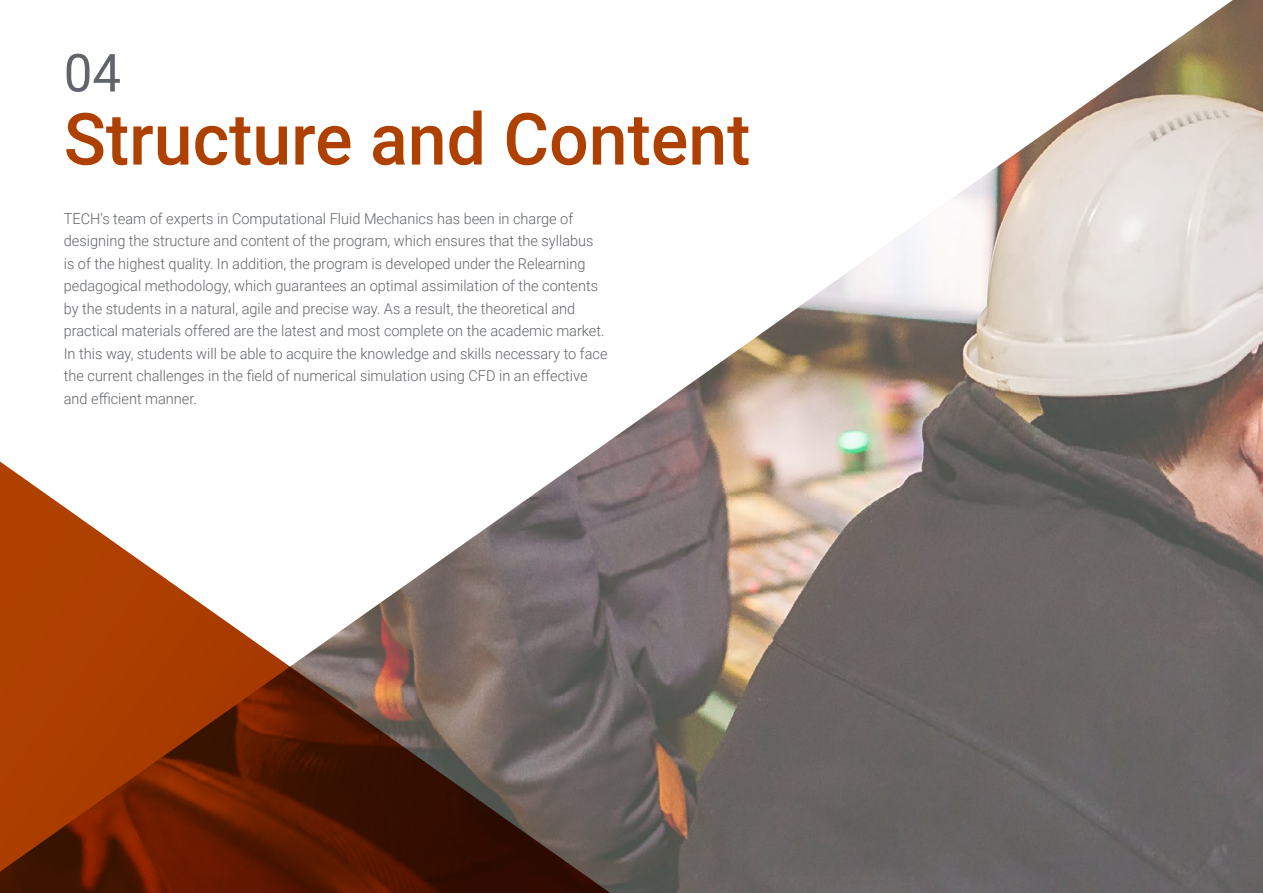
<style>
.page{position:relative;width:1263px;height:893px;background:#fff}
.page>*{position:absolute;margin:0;border:0;box-sizing:border-box;transform-origin:0 0}
.t1{font:500 72px "Roboto";color:#ae4000}
.t2{font:52.5px "Roboto";color:#61646a}
.t3{font:300 15px/22.5px "Roboto";color:#61646a}
</style>
<div class="page">
<img style="left:602px;top:0;width:661px;height:893px">
<svg style="left:0;top:446px;width:640px;height:447px"></svg>
<h2 class="t2" style="left:64px;top:36px;width:59px">04</h2>
<h1 class="t1" style="left:64px;top:89px;width:688px">Structure and Content</h1>
<p class="t3" style="left:64px;top:207px;width:545px">TECH's team of experts in Computational Fluid Mechanics has been in charge of designing the structure and content of the program, which ensures that the syllabus is of the highest quality. In addition, the program is developed under the Relearning pedagogical methodology, which guarantees an optimal assimilation of the contents by the students in a natural, agile and precise way. As a result, the theoretical and practical materials offered are the latest and most complete on the academic market.<br>In this way, students will be able to acquire the knowledge and skills necessary to face the current challenges in the field of numerical simulation using CFD in an effective and efficient manner.</p>
</div>
